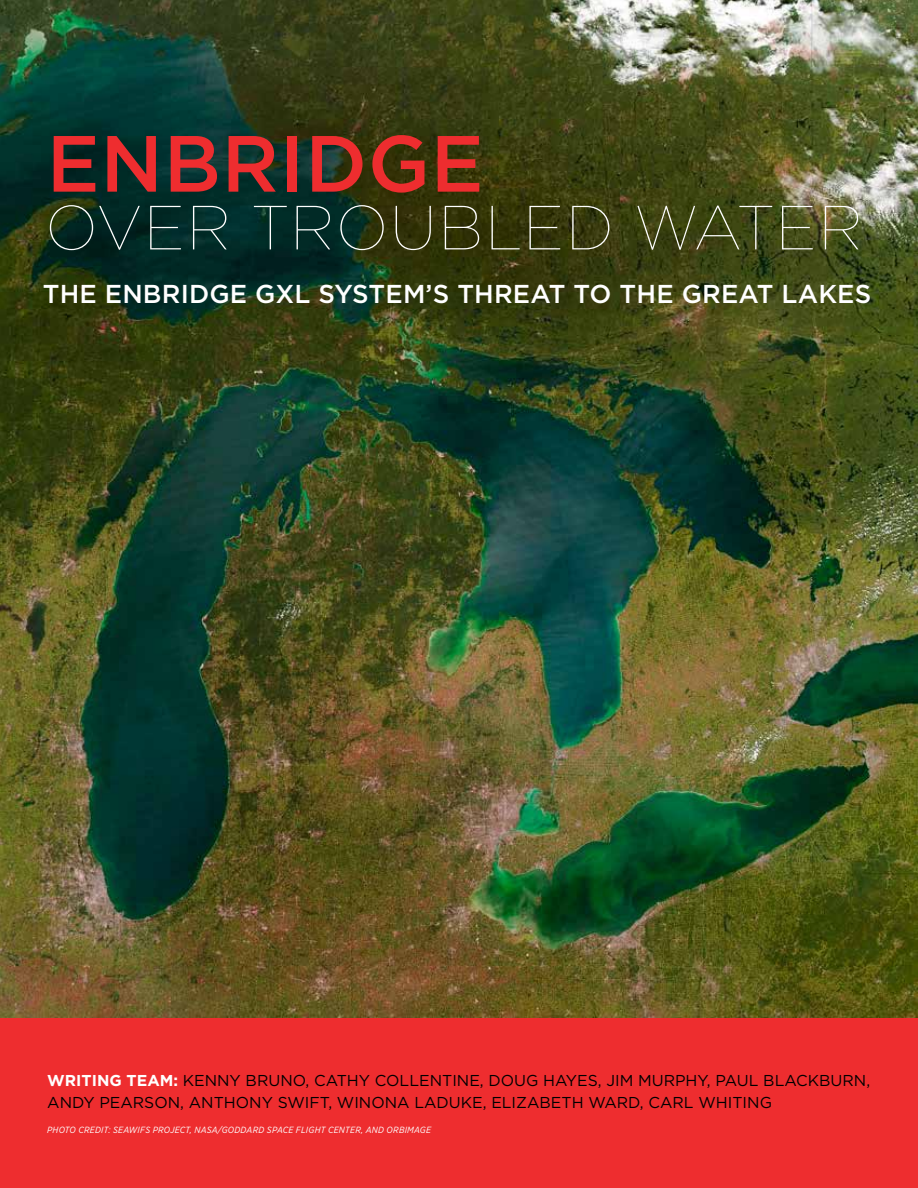
<style>
.page{position:relative;width:918px;height:1188px;background:#fff}
.page>*{position:absolute;margin:0;border:0;box-sizing:border-box;transform-origin:0 0}
.t1{font:500 79.5px "Gotham";letter-spacing:.005em;color:#ee2d2f}
.t2{font:100 62.25px "Gotham";letter-spacing:.025em;color:#fff}
.t3{font:500 25.8px "Gotham";letter-spacing:.005em;color:#fff}
.t4{font:15.75px/22.5px "Gotham";color:#000}
.t5{font:italic 9px "Gotham Narrow";letter-spacing:.025em;color:#fff}
.s1{font-weight:700;color:#fff}
</style>
<div class="page">
<img style="left:0;top:0;width:918px;height:1018px">
<div style="left:0;top:1018px;width:918px;height:170px;background:#ee2d2f"></div>
<h1 class="t1" style="left:47px;top:118px;width:439px">ENBRIDGE</h1>
<h2 class="t2" style="left:45px;top:194px;width:820px">OVER TROUBLED WATER</h2>
<h3 class="t3" style="left:43px;top:279px;width:830px">THE ENBRIDGE GXL SYSTEM’S THREAT TO THE GREAT LAKES</h3>
<p class="t4" style="left:47px;top:1068px;width:824px"><span class="s1">WRITING TEAM:</span> KENNY BRUNO, CATHY COLLENTINE, DOUG HAYES, JIM MURPHY, PAUL BLACKBURN,<br>ANDY PEARSON, ANTHONY SWIFT, WINONA LADUKE, ELIZABETH WARD, CARL WHITING</p>
<p class="t5" style="left:47px;top:1124px;width:385px">PHOTO CREDIT: SEAWIFS PROJECT, NASA/GODDARD SPACE FLIGHT CENTER, AND ORBIMAGE</p>
</div>
